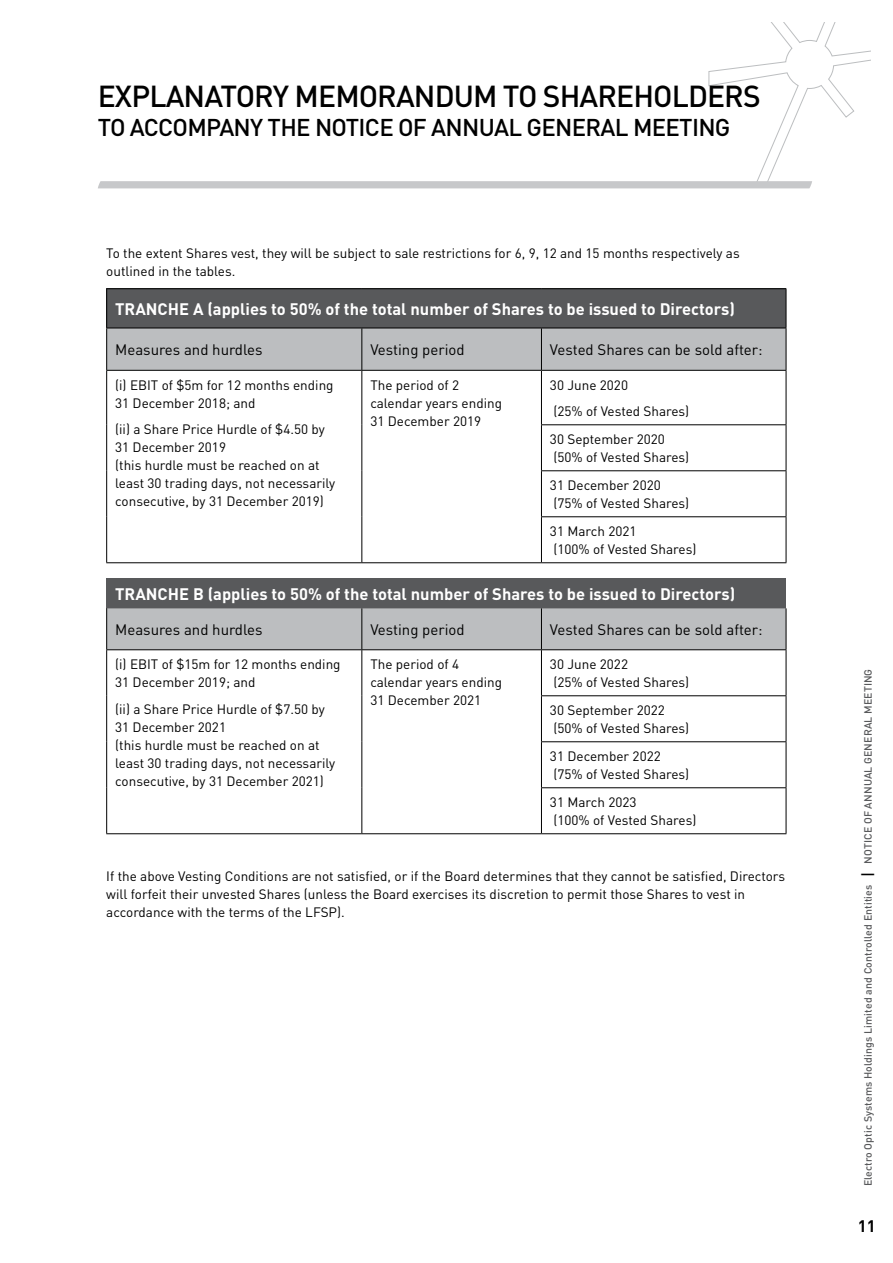
<style>
.page{position:relative;width:893px;height:1263px;background:#fff}
.page>*{position:absolute;margin:0;border:0;box-sizing:border-box;transform-origin:0 0}
.t1{font:500 30px "DIN";letter-spacing:-.03em;color:#000}
.t2{font:500 24px "DIN";letter-spacing:-.03em;color:#000}
.t3{font:700 16.5px "DIN";color:#fff}
.t4{font:700 16.5px "DIN";color:#000}
.t5{font:15px "DIN";color:#000}
.t6{font:13.5px/18px "DIN";color:#000}
.t7{font:500 10.5px "DIN";letter-spacing:.01em;color:#58595b}
.s1{font-size:15px;color:#000}
</style>
<div class="page">
<svg style="left:98px;top:22px;width:773px;height:166px"></svg>
<div style="left:9px;top:0;width:297px;height:115px;background:#fff"></div>
<div style="left:107px;top:289px;width:679px;height:39px;background:#58595b"></div>
<div style="left:107px;top:329px;width:679px;height:41px;background:#bcbec0"></div>
<hr style="left:106px;top:288px;width:256px;height:1px;background:#000">
<hr style="left:362px;top:288px;width:179px;height:1px;background:#000">
<hr style="left:541px;top:288px;width:245px;height:1px;background:#000">
<hr style="left:106px;top:328px;width:256px;height:1px;background:#000">
<hr style="left:362px;top:328px;width:179px;height:1px;background:#000">
<hr style="left:541px;top:328px;width:245px;height:1px;background:#000">
<hr style="left:106px;top:370px;width:256px;height:1px;background:#000">
<hr style="left:362px;top:370px;width:179px;height:1px;background:#000">
<hr style="left:541px;top:370px;width:245px;height:1px;background:#000">
<hr style="left:541px;top:424px;width:245px;height:1px;background:#000">
<hr style="left:541px;top:470px;width:245px;height:1px;background:#000">
<hr style="left:541px;top:516px;width:245px;height:1px;background:#000">
<hr style="left:106px;top:562px;width:256px;height:1px;background:#000">
<hr style="left:362px;top:562px;width:179px;height:1px;background:#000">
<hr style="left:541px;top:562px;width:245px;height:1px;background:#000">
<hr style="left:106px;top:289px;width:1px;height:39px;background:#000">
<hr style="left:106px;top:328px;width:1px;height:42px;background:#000">
<hr style="left:106px;top:371px;width:1px;height:54px;background:#000">
<hr style="left:106px;top:425px;width:1px;height:46px;background:#000">
<hr style="left:106px;top:471px;width:1px;height:46px;background:#000">
<hr style="left:106px;top:517px;width:1px;height:45px;background:#000">
<hr style="left:786px;top:289px;width:1px;height:39px;background:#000">
<hr style="left:361px;top:328px;width:1px;height:42px;background:#000">
<hr style="left:541px;top:328px;width:1px;height:42px;background:#000">
<hr style="left:786px;top:328px;width:1px;height:42px;background:#000">
<hr style="left:361px;top:371px;width:1px;height:54px;background:#000">
<hr style="left:541px;top:371px;width:1px;height:53px;background:#000">
<hr style="left:786px;top:371px;width:1px;height:53px;background:#000">
<hr style="left:361px;top:425px;width:1px;height:46px;background:#000">
<hr style="left:541px;top:425px;width:1px;height:45px;background:#000">
<hr style="left:786px;top:425px;width:1px;height:45px;background:#000">
<hr style="left:361px;top:471px;width:1px;height:46px;background:#000">
<hr style="left:541px;top:471px;width:1px;height:45px;background:#000">
<hr style="left:786px;top:471px;width:1px;height:45px;background:#000">
<hr style="left:361px;top:517px;width:1px;height:45px;background:#000">
<hr style="left:541px;top:517px;width:1px;height:45px;background:#000">
<hr style="left:786px;top:517px;width:1px;height:45px;background:#000">
<div style="left:107px;top:578px;width:679px;height:30px;background:#58595b"></div>
<div style="left:107px;top:608px;width:679px;height:41px;background:#bcbec0"></div>
<hr style="left:106px;top:649px;width:256px;height:1px;background:#000">
<hr style="left:362px;top:649px;width:179px;height:1px;background:#000">
<hr style="left:541px;top:649px;width:245px;height:1px;background:#000">
<hr style="left:541px;top:695px;width:245px;height:1px;background:#000">
<hr style="left:541px;top:741px;width:245px;height:1px;background:#000">
<hr style="left:541px;top:787px;width:245px;height:1px;background:#000">
<hr style="left:106px;top:833px;width:256px;height:1px;background:#000">
<hr style="left:362px;top:833px;width:179px;height:1px;background:#000">
<hr style="left:541px;top:833px;width:245px;height:1px;background:#000">
<hr style="left:106px;top:608px;width:1px;height:41px;background:#000">
<hr style="left:106px;top:650px;width:1px;height:46px;background:#000">
<hr style="left:106px;top:696px;width:1px;height:46px;background:#000">
<hr style="left:106px;top:742px;width:1px;height:46px;background:#000">
<hr style="left:106px;top:788px;width:1px;height:45px;background:#000">
<hr style="left:361px;top:608px;width:1px;height:41px;background:#000">
<hr style="left:541px;top:608px;width:1px;height:41px;background:#000">
<hr style="left:786px;top:608px;width:1px;height:41px;background:#000">
<hr style="left:361px;top:650px;width:1px;height:46px;background:#000">
<hr style="left:541px;top:650px;width:1px;height:45px;background:#000">
<hr style="left:786px;top:650px;width:1px;height:45px;background:#000">
<hr style="left:361px;top:696px;width:1px;height:46px;background:#000">
<hr style="left:541px;top:696px;width:1px;height:45px;background:#000">
<hr style="left:786px;top:696px;width:1px;height:45px;background:#000">
<hr style="left:361px;top:742px;width:1px;height:46px;background:#000">
<hr style="left:541px;top:742px;width:1px;height:45px;background:#000">
<hr style="left:786px;top:742px;width:1px;height:45px;background:#000">
<hr style="left:361px;top:788px;width:1px;height:45px;background:#000">
<hr style="left:541px;top:788px;width:1px;height:45px;background:#000">
<hr style="left:786px;top:788px;width:1px;height:45px;background:#000">
<h1 class="t1" style="left:98px;top:77px;width:664px">EXPLANATORY MEMORANDUM TO SHAREHOLDERS</h1>
<h2 class="t2" style="left:98px;top:112px;width:634px">TO ACCOMPANY THE NOTICE OF ANNUAL GENERAL MEETING</h2>
<p class="t6" style="left:106px;top:243px;width:635px">To the extent Shares vest, they will be subject to sale restrictions for 6, 9, 12 and 15 months respectively as outlined in the tables.</p>
<p class="t3" style="left:115px;top:298px;width:621px">TRANCHE A (applies to 50% of the total number of Shares to be issued to Directors)</p>
<p class="t5" style="left:115px;top:340px;width:149px">Measures and hurdles</p>
<p class="t5" style="left:370px;top:340px;width:96px">Vesting period</p>
<p class="t5" style="left:550px;top:340px;width:214px">Vested Shares can be sold after:</p>
<p class="t6" style="left:115px;top:376px;width:220px">(i) EBIT of $5m for 12 months ending<br>31 December 2018; and</p>
<p class="t6" style="left:115px;top:420px;width:222px">(ii) a Share Price Hurdle of $4.50 by<br>31 December 2019<br>(this hurdle must be reached on at least 30 trading days, not necessarily consecutive, by 31 December 2019)</p>
<p class="t6" style="left:370px;top:376px;width:133px">The period of 2 calendar years ending<br>31 December 2019</p>
<p class="t6" style="left:550px;top:371px;width:141px;line-height:26.5px">30 June 2020<br>(25% of Vested Shares)</p>
<p class="t6" style="left:550px;top:430px;width:141px">30 September 2020 (50% of Vested Shares)</p>
<p class="t6" style="left:550px;top:476px;width:141px">31 December 2020 (75% of Vested Shares)</p>
<p class="t6" style="left:550px;top:522px;width:148px">31 March 2021<br>(100% of Vested Shares)</p>
<p class="t3" style="left:115px;top:583px;width:622px">TRANCHE B (applies to 50% of the total number of Shares to be issued to Directors)</p>
<p class="t5" style="left:115px;top:620px;width:149px">Measures and hurdles</p>
<p class="t5" style="left:370px;top:620px;width:96px">Vesting period</p>
<p class="t5" style="left:550px;top:620px;width:214px">Vested Shares can be sold after:</p>
<p class="t6" style="left:115px;top:655px;width:227px">(i) EBIT of $15m for 12 months ending<br>31 December 2019; and</p>
<p class="t6" style="left:115px;top:700px;width:222px">(ii) a Share Price Hurdle of $7.50 by<br>31 December 2021<br>(this hurdle must be reached on at least 30 trading days, not necessarily consecutive, by 31 December 2021)</p>
<p class="t6" style="left:370px;top:655px;width:133px">The period of 4 calendar years ending<br>31 December 2021</p>
<p class="t6" style="left:550px;top:655px;width:141px">30 June 2022<br>(25% of Vested Shares)</p>
<p class="t6" style="left:550px;top:701px;width:141px">30 September 2022 (50% of Vested Shares)</p>
<p class="t6" style="left:550px;top:747px;width:141px">31 December 2022 (75% of Vested Shares)</p>
<p class="t6" style="left:550px;top:793px;width:148px">31 March 2023<br>(100% of Vested Shares)</p>
<p class="t6" style="left:106px;top:867px;width:680px">If the above Vesting Conditions are not satisfied, or if the Board determines that they cannot be satisfied, Directors will forfeit their unvested Shares (unless the Board exercises its discretion to permit those Shares to vest in accordance with the terms of the LFSP).</p>
<p class="t7" style="left:861px;top:1186px;width:519px;rotate:-90deg">Electro Optic Systems Holdings Limited and Controlled Entities <span class="s1">|</span> NOTICE OF ANNUAL GENERAL MEETING</p>
<p class="t4" style="left:858px;top:1215px;width:19px">11</p>
</div>
